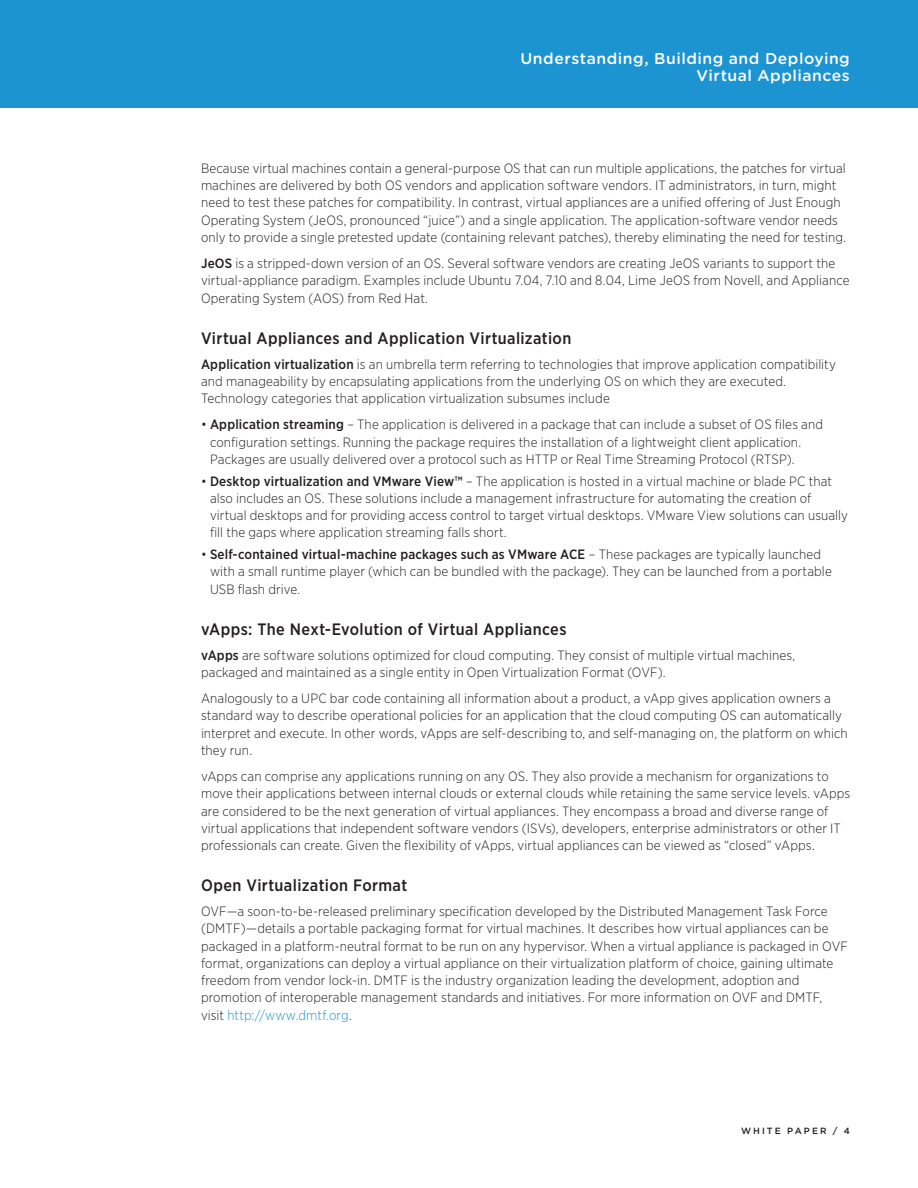
<style>
.page{position:relative;width:918px;height:1188px;background:#fff}
.page>*{position:absolute;margin:0;border:0;box-sizing:border-box;transform-origin:0 0}
._4a_Subhead_1{font:500 16.5px "Gotham Narrow";letter-spacing:.025em;color:#231f20}
.t1{font:500 15.75px/17.2px "Gotham Rounded";letter-spacing:.03em;color:#fff;text-align:right}
._5a_Body{font:300 13.5px/17.2px "Gotham Narrow";letter-spacing:.01em;color:#231f20}
._8b_Bullet_1_body{font:300 13.5px/17.2px "Gotham Narrow";letter-spacing:.01em;color:#231f20}
._8b_Bullet_1_body_la{font:300 13.5px/17.2px "Gotham Narrow";letter-spacing:.01em;color:#231f20}
.t2{font:500 9px "Gotham";letter-spacing:.23em;color:#231f20}
.s1{font-weight:500}
.s2{color:#1c94d2}
</style>
<div class="page">
<div style="left:0;top:0;width:918px;height:108px;background:#1c94d2"></div>
<p class="t1" style="left:520px;top:49px;width:331px">Understanding, Building and Deploying<br>Virtual Appliances</p>
<p class="_5a_Body" style="left:201px;top:159px;width:647px">Because virtual machines contain a general-purpose OS that can run multiple applications, the patches for virtual machines are delivered by both OS vendors and application software vendors. IT administrators, in turn, might need to test these patches for compatibility. In contrast, virtual appliances are a unified offering of Just Enough Operating System (JeOS, pronounced “juice”) and a single application. The application-software vendor needs only to provide a single pretested update (containing relevant patches), thereby eliminating the need for testing.</p>
<p class="_5a_Body" style="left:201px;top:254px;width:650px"><span class="s1">JeOS</span> is a stripped-down version of an OS. Several software vendors are creating JeOS variants to support the virtual-appliance paradigm. Examples include Ubuntu 7.04, 7.10 and 8.04, Lime JeOS from Novell, and Appliance<br>Operating System (AOS) from Red Hat.</p>
<p class="_4a_Subhead_1" style="left:201px;top:328px;width:372px">Virtual Appliances and Application Virtualization</p>
<p class="_5a_Body" style="left:201px;top:355px;width:637px"><span class="s1">Application virtualization</span> is an umbrella term referring to technologies that improve application compatibility and manageability by encapsulating applications from the underlying OS on which they are executed.<br>Technology categories that application virtualization subsumes include</p>
<p class="_8b_Bullet_1_body" style="left:210px;top:416px;width:615px;text-indent:-9px">• <span class="s1">Application streaming</span> – The application is delivered in a package that can include a subset of OS files and configuration settings. Running the package requires the installation of a lightweight client application.<br>Packages are usually delivered over a protocol such as HTTP or Real Time Streaming Protocol (RTSP).</p>
<p class="_8b_Bullet_1_body" style="left:210px;top:472px;width:639px;text-indent:-9px">• <span class="s1">Desktop virtualization and VMware View™</span> – The application is hosted in a virtual machine or blade PC that also includes an OS. These solutions include a management infrastructure for automating the creation of virtual desktops and for providing access control to target virtual desktops. VMware View solutions can usually fill the gaps where application streaming falls short.</p>
<p class="_8b_Bullet_1_body_la" style="left:210px;top:545px;width:623px;text-indent:-9px">• <span class="s1">Self-contained virtual-machine packages such as VMware ACE</span> – These packages are typically launched with a small runtime player (which can be bundled with the package). They can be launched from a portable<br>USB flash drive.</p>
<p class="_4a_Subhead_1" style="left:201px;top:619px;width:367px">vApps: The Next-Evolution of Virtual Appliances</p>
<p class="_5a_Body" style="left:201px;top:646px;width:596px"><span class="s1">vApps</span> are software solutions optimized for cloud computing. They consist of multiple virtual machines, packaged and maintained as a single entity in Open Virtualization Format (OVF).</p>
<p class="_5a_Body" style="left:201px;top:689px;width:648px">Analogously to a UPC bar code containing all information about a product, a vApp gives application owners a standard way to describe operational policies for an application that the cloud computing OS can automatically interpret and execute. In other words, vApps are self-describing to, and self-managing on, the platform on which they run.</p>
<p class="_5a_Body" style="left:201px;top:767px;width:651px">vApps can comprise any applications running on any OS. They also provide a mechanism for organizations to move their applications between internal clouds or external clouds while retaining the same service levels. vApps are considered to be the next generation of virtual appliances. They encompass a broad and diverse range of virtual applications that independent software vendors (ISVs), developers, enterprise administrators or other IT professionals can create. Given the flexibility of vApps, virtual appliances can be viewed as “closed” vApps.</p>
<p class="_4a_Subhead_1" style="left:201px;top:875px;width:208px">Open Virtualization Format</p>
<p class="_5a_Body" style="left:201px;top:902px;width:648px">OVF—a soon-to-be-released preliminary specification developed by the Distributed Management Task Force (DMTF)—details a portable packaging format for virtual machines. It describes how virtual appliances can be packaged in a platform-neutral format to be run on any hypervisor. When a virtual appliance is packaged in OVF format, organizations can deploy a virtual appliance on their virtualization platform of choice, gaining ultimate freedom from vendor lock-in. DMTF is the industry organization leading the development, adoption and promotion of interoperable management standards and initiatives. For more information on OVF and DMTF, visit <span class="s2">http://www.dmtf.org</span>.</p>
<p class="t2" style="left:741px;top:1125px;width:111px">WHITE PAPER / 4</p>
</div>
